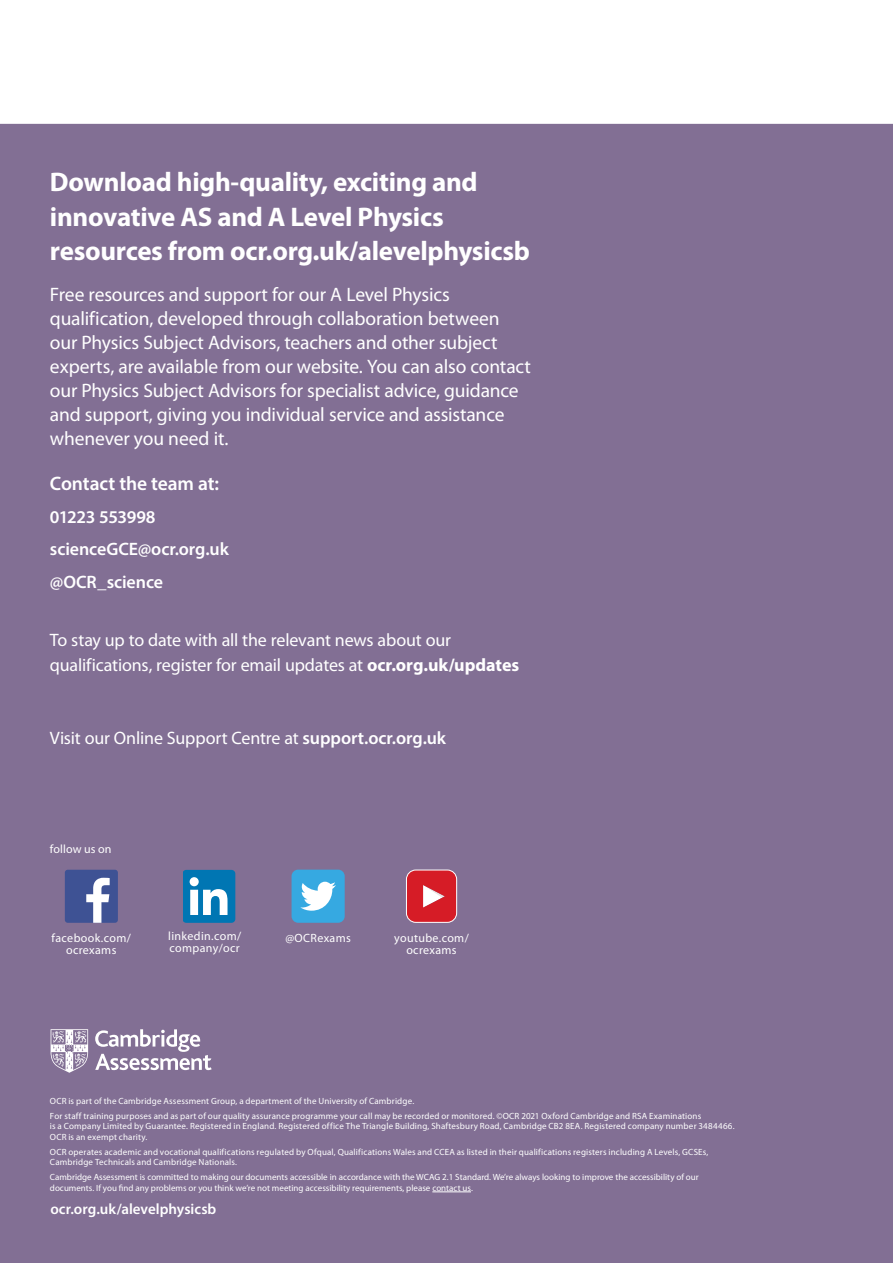
<style>
.page{position:relative;width:893px;height:1263px;background:#fff}
.page>*{position:absolute;margin:0;border:0;box-sizing:border-box;transform-origin:0 0}
.Contact_Page_-_Heade{font:700 27px/34.5px "Myriad Pro";letter-spacing:-.01em;color:#fff}
.Contact_Page_-_Body{font:19.5px/24px "Myriad Pro";letter-spacing:-.01em;color:#fff}
.Contact_Page_-_Body-2{font:600 19.5px "Myriad Pro";letter-spacing:-.005em;color:#fff}
.Contact_Page_-_Body-3{font:18px/25.5px "Myriad Pro";letter-spacing:-.01em;color:#fff}
.Contact_Page_-_Body-4{font:600 18px "Myriad Pro";letter-spacing:-.005em;color:#fff}
.Contact_Page_-_Body-5{font:600 18px "Myriad Pro";letter-spacing:-.025em;color:#fff}
.Body{font:600 15px "Myriad Pro";color:#fff}
.social_links{font:12px/12px "Myriad Pro";letter-spacing:.03em;color:#fff;text-align:center}
.Body-2{font:12px "Myriad Pro";letter-spacing:.01em;color:#fff}
.Body-3{font:9px/10.5px "Myriad Pro";letter-spacing:.015em;color:#fff}
.Company_Details{font:9px/10.8px "Myriad Pro";color:#fff}
.s1{font-weight:700}
.s2{font-weight:600}
</style>
<div class="page">
<div style="left:0;top:124px;width:893px;height:1139px;background:#826f94"></div>
<div style="left:65px;top:870px;width:53px;height:53px;background:#3e5294;border-radius:3px"></div>
<svg style="left:86px;top:878px;width:24px;height:45px"></svg>
<div style="left:183px;top:870px;width:52px;height:53px;background:#0076b3;border-radius:4px"></div>
<svg style="left:190px;top:877px;width:37px;height:38px"></svg>
<svg style="left:292px;top:870px;width:53px;height:53px"></svg>
<svg style="left:406px;top:870px;width:51px;height:52px;background:#d73640"></svg>
<div style="left:406px;top:870px;width:51px;height:53px;border:1px solid #fff;border-radius:9px"></div>
<hr style="left:432px;top:1191px;width:39px;height:1px;background:#fff">
<svg style="left:95px;top:1029px;width:117px;height:41px"></svg>
<svg style="left:51px;top:1029px;width:37px;height:44px"></svg>
<p class="Contact_Page_-_Heade" style="left:50px;top:164px;width:481px">Download high-quality, exciting and innovative AS and A Level Physics resources from ocr.org.uk/alevelphysicsb</p>
<p class="Contact_Page_-_Body" style="left:50px;top:282px;width:483px">Free resources and support for our A Level Physics qualification, developed through collaboration between our Physics Subject Advisors, teachers and other subject experts, are available from our website. You can also contact our Physics Subject Advisors for specialist advice, guidance and support, giving you individual service and assistance whenever you need it.</p>
<p class="Contact_Page_-_Body-2" style="left:50px;top:471px;width:171px">Contact the team at:</p>
<p class="Contact_Page_-_Body-5" style="left:50px;top:505px;width:107px">01223 553998</p>
<p class="Contact_Page_-_Body-4" style="left:50px;top:538px;width:180px">scienceGCE@ocr.org.uk</p>
<p class="Contact_Page_-_Body-4" style="left:50px;top:570px;width:115px">@OCR_science</p>
<p class="Contact_Page_-_Body-3" style="left:50px;top:627px;width:471px">To stay up to date with all the relevant news about our qualifications, register for email updates at <span class="s1">ocr.org.uk/updates</span></p>
<p class="Contact_Page_-_Body-3" style="left:50px;top:725px;width:398px">Visit our Online Support Centre at <span class="s2">support.ocr.org.uk</span></p>
<p class="Body-2" style="left:50px;top:841px;width:63px">follow us on</p>
<p class="social_links" style="left:52px;top:931px;width:81px">facebook.com/ ocrexams</p>
<p class="social_links" style="left:168px;top:929px;width:74px;text-align:left">linkedin.com/ company/ocr</p>
<p class="social_links" style="left:285px;top:931px;width:67px">@OCRexams</p>
<p class="social_links" style="left:394px;top:931px;width:76px">youtube.com/ ocrexams</p>
<p class="Body-3" style="left:50px;top:1096px;width:366px">OCR is part of the Cambridge Assessment Group, a department of the University of Cambridge.</p>
<p class="Body-3" style="left:50px;top:1110px;width:686px">For staff training purposes and as part of our quality assurance programme your call may be recorded or monitored. ©OCR 2021 Oxford Cambridge and RSA Examinations<br>is a Company Limited by Guarantee. Registered in England. Registered office The Triangle Building, Shaftesbury Road, Cambridge CB2 8EA. Registered company number 3484466.<br>OCR is an exempt charity.</p>
<p class="Body-3" style="left:50px;top:1146px;width:660px">OCR operates academic and vocational qualifications regulated by Ofqual, Qualifications Wales and CCEA as listed in their qualifications registers including A Levels, GCSEs,<br>Cambridge Technicals and Cambridge Nationals.</p>
<p class="Company_Details" style="left:50px;top:1171px;width:650px">Cambridge Assessment is committed to making our documents accessible in accordance with the WCAG 2.1 Standard. We’re always looking to improve the accessibility of our documents. If you find any problems or you think we’re not meeting accessibility requirements, please contact us.</p>
<p class="Body" style="left:50px;top:1199px;width:168px">ocr.org.uk/alevelphysicsb</p>
</div>
